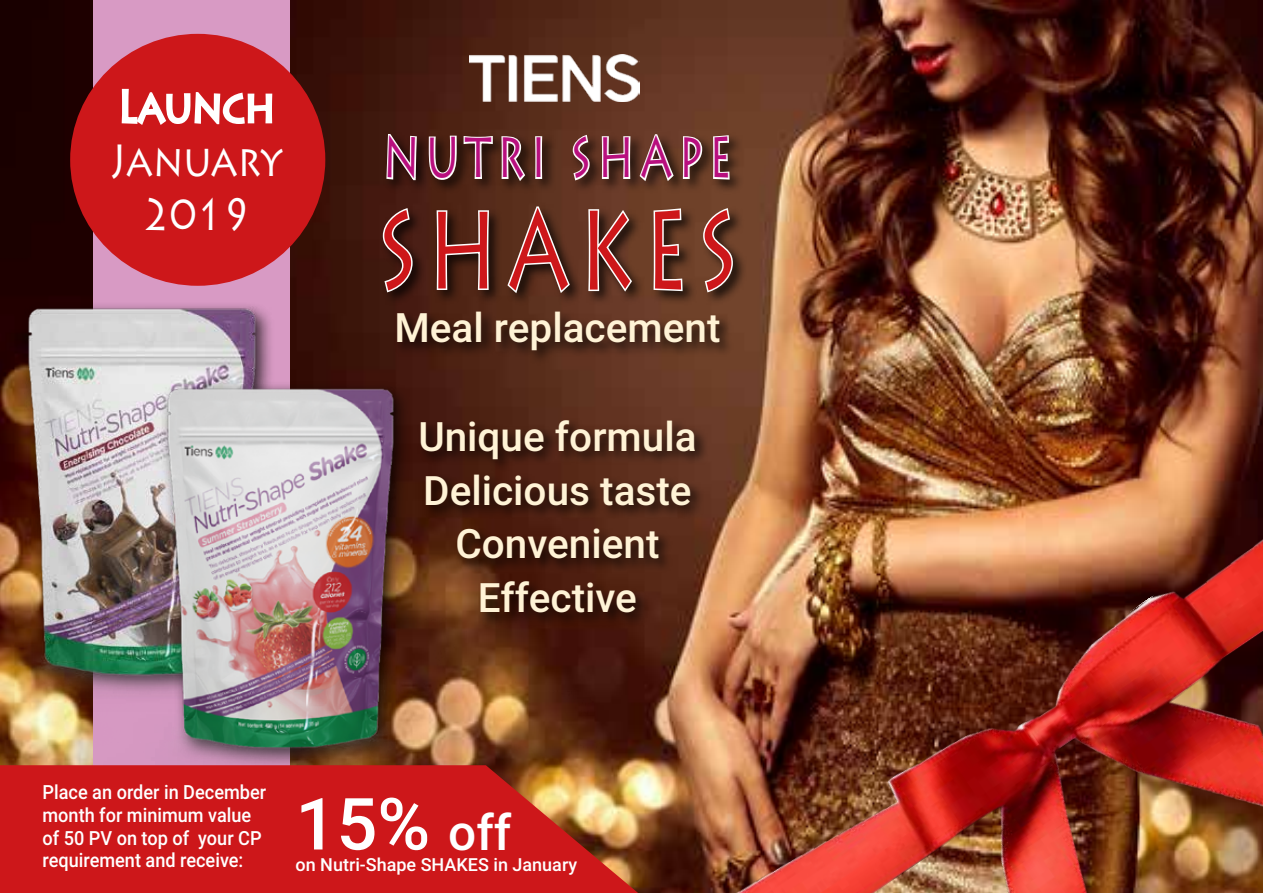
<style>
.page{position:relative;width:1263px;height:893px;background:#fff}
.page>*{position:absolute;margin:0;border:0;box-sizing:border-box;transform-origin:0 0}
.t1{font:109.5px "Lithos Pro";letter-spacing:.12em;color:#cd171a;scale:.7 1}
.t2{font:500 72px "Roboto";color:#fff}
.t3{font:56.7px "Lithos Pro";letter-spacing:.15em;color:#b80f7e;scale:.7 1}
.t4{font:45px/54px "Lithos Pro";color:#fff;text-align:center;scale:.84 1}
.t5{font:500 40.5px/54px "Roboto";color:#fff3d6;text-align:center}
.t6{font:500 19.5px/22.5px "Roboto";color:#fff;scale:.93 1}
.t7{font:500 18px "Roboto";color:#fff}
.s1{font-size:49.5px}
</style>
<div class="page">
<img style="left:0;top:0;width:1263px;height:893px">
<div style="left:380px;top:131px;width:367px;height:497px;background:#000;opacity:.75"></div>
<svg style="left:385px;top:132px;width:33px;height:50px"></svg>
<svg style="left:427px;top:134px;width:67px;height:48px"></svg>
<svg style="left:500px;top:134px;width:27px;height:50px"></svg>
<svg style="left:533px;top:135px;width:11px;height:45px"></svg>
<svg style="left:571px;top:133px;width:20px;height:49px"></svg>
<svg style="left:600px;top:135px;width:32px;height:46px"></svg>
<svg style="left:638px;top:133px;width:37px;height:51px"></svg>
<svg style="left:681px;top:134px;width:23px;height:47px"></svg>
<svg style="left:711px;top:133px;width:20px;height:48px"></svg>
<svg style="left:381px;top:206px;width:33px;height:58px"></svg>
<svg style="left:435px;top:209px;width:56px;height:83px"></svg>
<svg style="left:506px;top:205px;width:66px;height:91px;background:#6c4e41"></svg>
<svg style="left:587px;top:207px;width:47px;height:88px"></svg>
<svg style="left:652px;top:206px;width:32px;height:87px"></svg>
<svg style="left:702px;top:206px;width:32px;height:88px"></svg>
<img style="left:469px;top:54px;width:170px;height:48px">
<img style="left:715px;top:520px;width:548px;height:373px">
<div style="left:94px;top:0;width:196px;height:893px;background:#d89ac4"></div>
<div style="left:70px;top:34px;width:255px;height:252px;background:#cd171a;border-radius:50%"></div>
<svg style="left:121px;top:88px;width:152px;height:37px"></svg>
<img style="left:0;top:264px;width:467px;height:80px">
<img style="left:0;top:344px;width:609px;height:421px">
<svg style="left:0;top:765px;width:638px;height:128px;background:#cb2520"></svg>
<h3 class="t4" style="left:111px;top:80px;width:206px">Launch<br>January<br>2019</h3>
<h3 class="t3" style="left:383px;top:125px;width:499px">NUTRI SHAPE</h3>
<h1 class="t1" style="left:377px;top:188px;width:517px">SHAKES</h1>
<h3 class="t5" style="left:394px;top:300px;width:328px">Meal replacement</h3>
<h3 class="t5" style="left:418px;top:408px;width:280px">Unique formula<br>Delicious taste<br>Convenient<br>Effective</h3>
<p class="t6" style="left:43px;top:781px;width:242px">Place an order in December month for minimum value of 50 PV on top of your CP requirement and receive:</p>
<h2 class="t2" style="left:296px;top:773px;width:217px">15% <span class="s1">off</span></h2>
<p class="t7" style="left:296px;top:852px;width:283px">on Nutri-Shape SHAKES in January</p>
</div>
